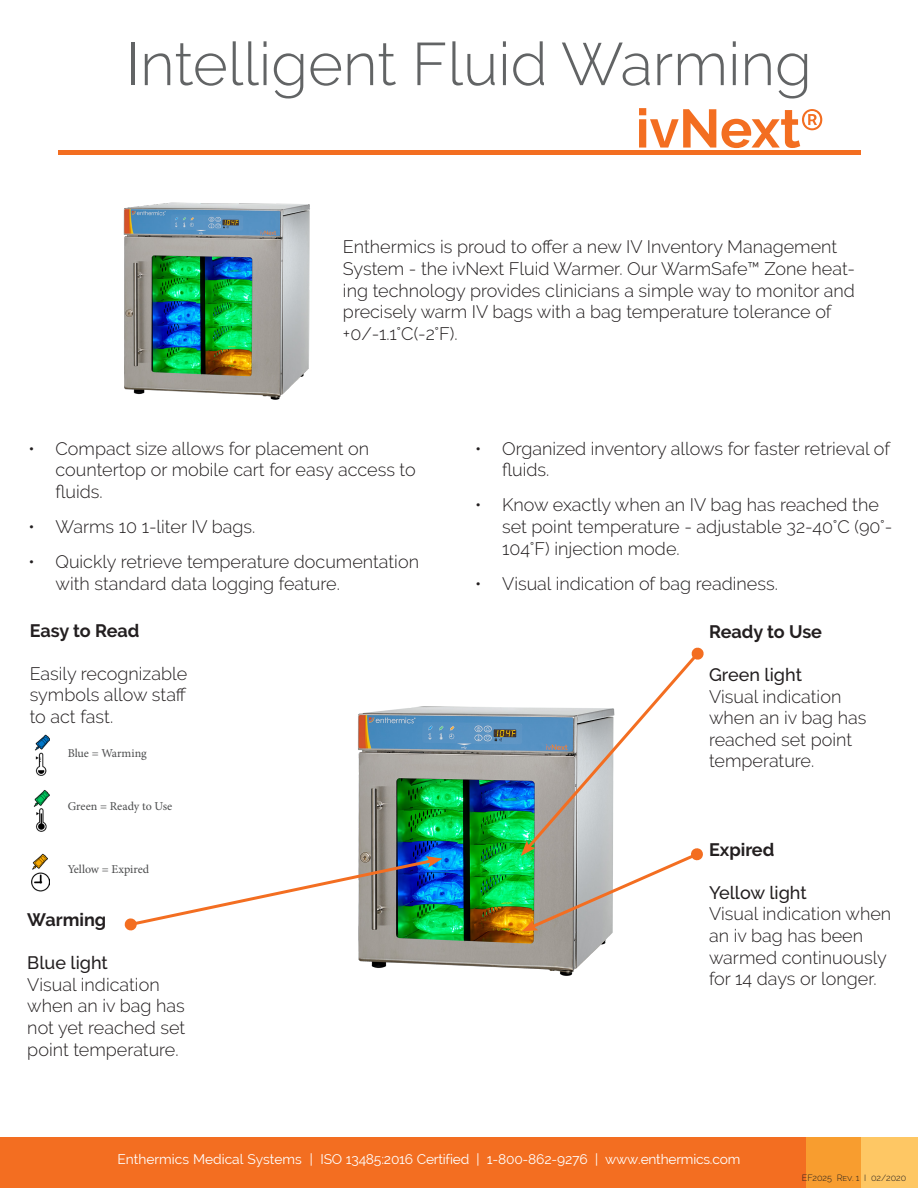
<style>
.page{position:relative;width:918px;height:1188px;background:#fff}
.page>*{position:absolute;margin:0;border:0;box-sizing:border-box;transform-origin:0 0}
.t1{font:300 60px "Raleway";color:#626465}
.t2{font:700 54px "Raleway";color:#f36e21}
.t3{font:300 18px/21.6px "Raleway";color:#231f20}
.t4{font:700 18px "Raleway";color:#231f20}
.t5{font:500 18px "Raleway";color:#231f20}
.t6{font:13.8px "Raleway";letter-spacing:-.015em;color:#fff}
.Body_bullets{font:12px "Minion Pro";color:#4b4c4d}
.t7{font:300 9px "Raleway";color:#231f20}
.s1{font-family:"Source Sans Pro";font-weight:400}
</style>
<div class="page">
<div style="left:0;top:1138px;width:809px;height:50px;background:#f36e21"></div>
<div style="left:806px;top:1138px;width:55px;height:50px;background:#f89d2f"></div>
<div style="left:861px;top:1138px;width:57px;height:50px;background:#fec764"></div>
<hr style="left:58px;top:151px;width:802px;height:4px;background:#f36e21">
<img style="left:123px;top:202px;width:187px;height:198px">
<img style="left:358px;top:706px;width:255px;height:270px">
<svg style="left:521px;top:647px;width:183px;height:284px"></svg>
<svg style="left:124px;top:856px;width:319px;height:75px"></svg>
<img style="left:35px;top:734px;width:15px;height:17px">
<img style="left:35px;top:752px;width:12px;height:23px">
<img style="left:33px;top:790px;width:16px;height:17px">
<img style="left:36px;top:808px;width:11px;height:24px">
<img style="left:32px;top:853px;width:15px;height:17px">
<img style="left:31px;top:872px;width:19px;height:20px">
<p class="t1" style="left:126px;top:29px;width:687px">Intelligent Fluid Warming</p>
<p class="t2" style="left:636px;top:98px;width:189px">ivNext<span class="s1">®</span></p>
<p class="t3" style="left:343px;top:236px;width:514px">Enthermics is proud to offer a new IV Inventory Management System - the ivNext Fluid Warmer. Our WarmSafe™ Zone heat&shy;ing technology provides clinicians a simple way to monitor and precisely warm IV bags with a bag temperature tolerance of +0/-1.1°C(-2°F).</p>
<p class="t3" style="left:56px;top:437px;width:362px;text-indent:-27px">• Compact size allows for placement on countertop or mobile cart for easy access to fluids.</p>
<p class="t3" style="left:28px;top:516px;width:228px">• Warms 10 1-liter IV bags.</p>
<p class="t3" style="left:56px;top:551px;width:365px;text-indent:-27px">• Quickly retrieve temperature documentation with standard data logging feature.</p>
<p class="t4" style="left:30px;top:620px;width:111px">Easy to Read</p>
<p class="t3" style="left:30px;top:663px;width:159px;text-align:justify">Easily recognizable symbols allow staff to act fast.</p>
<p class="Body_bullets" style="left:68px;top:745px;width:81px">Blue = Warming</p>
<p class="Body_bullets" style="left:68px;top:798px;width:106px">Green = Ready to Use</p>
<p class="Body_bullets" style="left:68px;top:861px;width:83px">Yellow = Expired</p>
<p class="t4" style="left:27px;top:909px;width:80px">Warming</p>
<p class="t5" style="left:27px;top:952px;width:82px">Blue light</p>
<p class="t3" style="left:27px;top:974px;width:160px">Visual indication when an iv bag has not yet reached set point temperature.</p>
<p class="t3" style="left:502px;top:437px;width:389px;text-indent:-27px">• Organized inventory allows for faster retrieval of fluids.</p>
<p class="t3" style="left:502px;top:494px;width:392px;text-indent:-27px">• Know exactly when an IV bag has reached the set point temperature - adjustable 32-40°C (90°-<br>104°F) injection mode.</p>
<p class="t3" style="left:475px;top:572px;width:304px">• Visual indication of bag readiness.</p>
<p class="t4" style="left:709px;top:621px;width:115px">Ready to Use</p>
<p class="t5" style="left:709px;top:664px;width:95px">Green light</p>
<p class="t3" style="left:709px;top:685px;width:159px">Visual indication when an iv bag has reached set point temperature.</p>
<p class="t4" style="left:709px;top:839px;width:67px">Expired</p>
<p class="t5" style="left:709px;top:882px;width:99px">Yellow light</p>
<p class="t3" style="left:709px;top:903px;width:184px">Visual indication when an iv bag has been warmed continuously for 14 days or longer.</p>
<p class="t6" style="left:117px;top:1151px;width:624px">Enthermics Medical Systems | ISO 13485:2016 Certified | 1-800-862-9276 | www.enthermics.com</p>
<p class="t7" style="left:802px;top:1173px;width:106px">EF2025 Rev. 1 І 02/2020</p>
</div>
